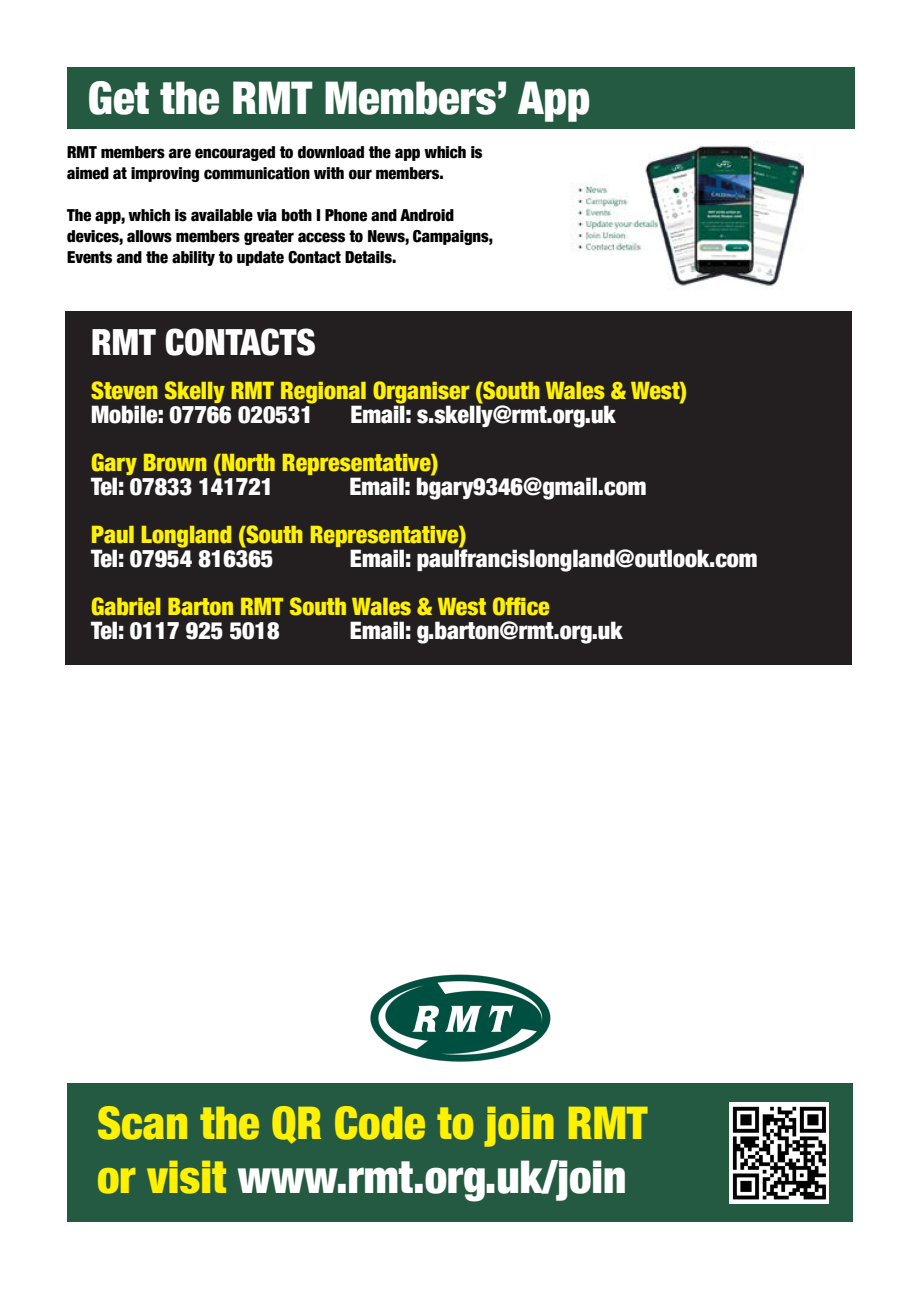
<style>
.page{position:relative;width:919px;height:1289px;background:#fff}
.page>*{position:absolute;margin:0;border:0;box-sizing:border-box;transform-origin:0 0}
.t1{font:900 condensed 45px "Helvetica Neue";color:#fff}
.t2{font:900 condensed 45px "Helvetica Neue";color:#fff101}
.t3{font:900 condensed 36px "Helvetica Neue";color:#fff}
.t4{font:900 condensed 24px "Helvetica Neue";color:#fff}
.t5{font:900 condensed 24px "Helvetica Neue";color:#fff101}
.t6{font:900 condensed 16.5px/21px "Helvetica Neue";color:#000}
.s1{color:#fff101}
</style>
<div class="page">
<div style="left:67px;top:1083px;width:785px;height:139px;background:#235a41"></div>
<img style="left:729px;top:1102px;width:99px;height:101px">
<div style="left:66px;top:311px;width:786px;height:353px;background:#231f20"></div>
<img style="left:370px;top:974px;width:181px;height:88px">
<img style="left:572px;top:145px;width:232px;height:141px">
<div style="left:67px;top:67px;width:787px;height:61px;background:#235a41"></div>
<p class="t1" style="left:88px;top:61px;width:503px">Get the RMT Members’ App</p>
<p class="t6" style="left:67px;top:141px;width:417px">RMT members are encouraged to download the app which is aimed at improving communication with our members.</p>
<p class="t6" style="left:67px;top:204px;width:427px">The app, which is available via both I Phone and Android devices, allows members greater access to News, Campaigns,<br>Events and the ability to update Contact Details.</p>
<p class="t3" style="left:91px;top:313px;width:226px">RMT CONTACTS</p>
<p class="t5" style="left:91px;top:370px;width:597px">Steven Skelly RMT Regional Organiser (South Wales &amp; West)</p>
<p class="t4" style="left:91px;top:394px;width:223px">Mobile: 07766 020531</p>
<p class="t4" style="left:350px;top:394px;width:267px">Email: s.skelly@rmt.org.uk</p>
<p class="t5" style="left:91px;top:442px;width:349px">Gary Brown (North Representative)</p>
<p class="t4" style="left:91px;top:466px;width:184px">Tel: 07833 141721</p>
<p class="t4" style="left:349px;top:466px;width:298px">Email: bgary9346@gmail.com</p>
<p class="t5" style="left:91px;top:514px;width:376px">Paul Longland (South Representative)</p>
<p class="t4" style="left:91px;top:538px;width:184px">Tel: 07954 816365</p>
<p class="t4" style="left:350px;top:538px;width:409px">Email: paulfrancislongland@outlook.com</p>
<p class="t5" style="left:91px;top:586px;width:460px">Gabriel Barton RMT South Wales &amp; West Office</p>
<p class="t4" style="left:91px;top:610px;width:190px">Tel: 0117 925 5018</p>
<p class="t4" style="left:350px;top:610px;width:274px">Email: g.barton@rmt.org.uk</p>
<p class="t2" style="left:97px;top:1085px;width:552px">Scan the QR Code to join RMT</p>
<p class="t1" style="left:97px;top:1139px;width:531px"><span class="s1">or visit</span> www.rmt.org.uk/join</p>
</div>
